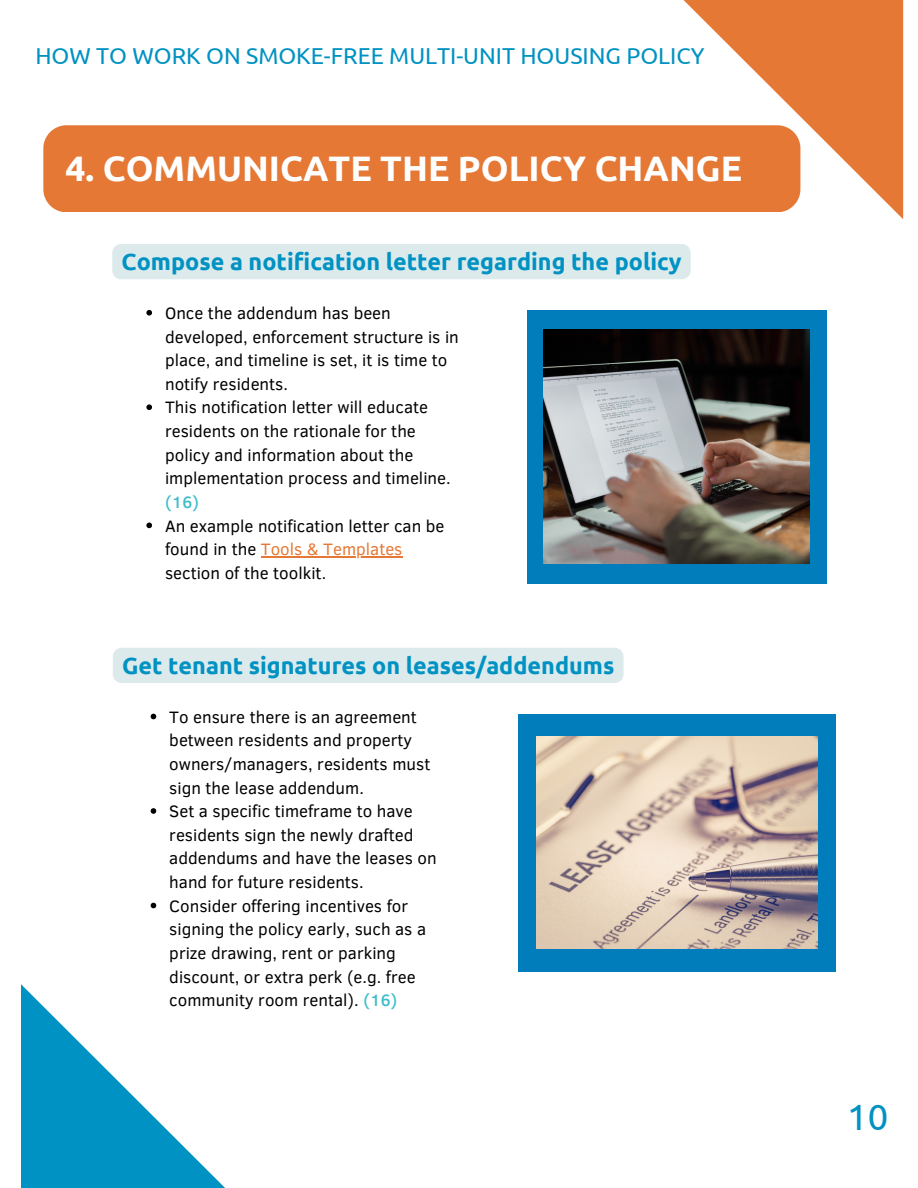
<style>
.page{position:relative;width:918px;height:1188px;background:#fff}
.page>*{position:absolute;margin:0;border:0;box-sizing:border-box;transform-origin:0 0}
.t1{font:36.6px "Ubuntu";color:#0092c2}
.t2{font:700 35.4px "Ubuntu";color:#fff}
.t3{font:700 23.4px "Ubuntu";color:#0092c2}
.t4{font:23.1px "Ubuntu";color:#0092c2}
.t5{font:16.95px/23.7px "Clear Sans";color:#000001}
.s1{font-weight:500;color:#3ebdcc}
.s2{color:#e67835}
</style>
<div class="page">
<svg style="left:21px;top:984px;width:204px;height:204px"></svg>
<svg style="left:683px;top:0;width:220px;height:219px;fill:#e67835"></svg>
<div style="left:43px;top:125px;width:757px;height:87px;background:#e67835"></div>
<div style="left:518px;top:714px;width:317px;height:257px;background:#007dba"></div>
<img style="left:536px;top:737px;width:281px;height:211px">
<div style="left:527px;top:311px;width:299px;height:273px;background:#007dba"></div>
<img style="left:544px;top:329px;width:265px;height:234px">
<svg style="left:146px;top:310px;width:6px;height:6px"></svg>
<svg style="left:146px;top:404px;width:6px;height:6px"></svg>
<svg style="left:146px;top:523px;width:6px;height:5px"></svg>
<hr style="left:261px;top:556px;width:141px;height:1px;background:#e67835">
<svg style="left:151px;top:714px;width:5px;height:5px"></svg>
<svg style="left:151px;top:808px;width:5px;height:6px"></svg>
<svg style="left:151px;top:903px;width:5px;height:5px"></svg>
<div style="left:112px;top:244px;width:579px;height:35px;background:#dceaec"></div>
<div style="left:113px;top:648px;width:511px;height:35px;background:#dceaec"></div>
<p class="t4" style="left:35px;top:43px;width:671px">HOW TO WORK ON SMOKE-FREE MULTI-UNIT HOUSING POLICY</p>
<p class="t2" style="left:65px;top:148px;width:678px">4. COMMUNICATE THE POLICY CHANGE</p>
<p class="t3" style="left:122px;top:248px;width:562px">Compose a notification letter regarding the policy</p>
<p class="t5" style="left:165px;top:300px;width:295px">Once the addendum has been developed, enforcement structure is in place, and timeline is set, it is time to notify residents.</p>
<p class="t5" style="left:165px;top:395px;width:287px">This notification letter will educate residents on the rationale for the policy and information about the implementation process and timeline. <span class="s1">(16)</span></p>
<p class="t5" style="left:165px;top:513px;width:281px">An example notification letter can be found in the <span class="s2">Tools &amp; Templates </span>section of the toolkit.</p>
<p class="t3" style="left:122px;top:652px;width:494px">Get tenant signatures on leases/addendums</p>
<p class="t5" style="left:169px;top:704px;width:263px">To ensure there is an agreement between residents and property owners/managers, residents must sign the lease addendum.</p>
<p class="t5" style="left:169px;top:799px;width:269px">Set a specific timeframe to have residents sign the newly drafted addendums and have the leases on hand for future residents.</p>
<p class="t5" style="left:169px;top:893px;width:258px">Consider offering incentives for signing the policy early, such as a prize drawing, rent or parking discount, or extra perk (e.g. free community room rental). <span class="s1">(16)</span></p>
<p class="t1" style="left:847px;top:1095px;width:43px">10</p>
</div>
